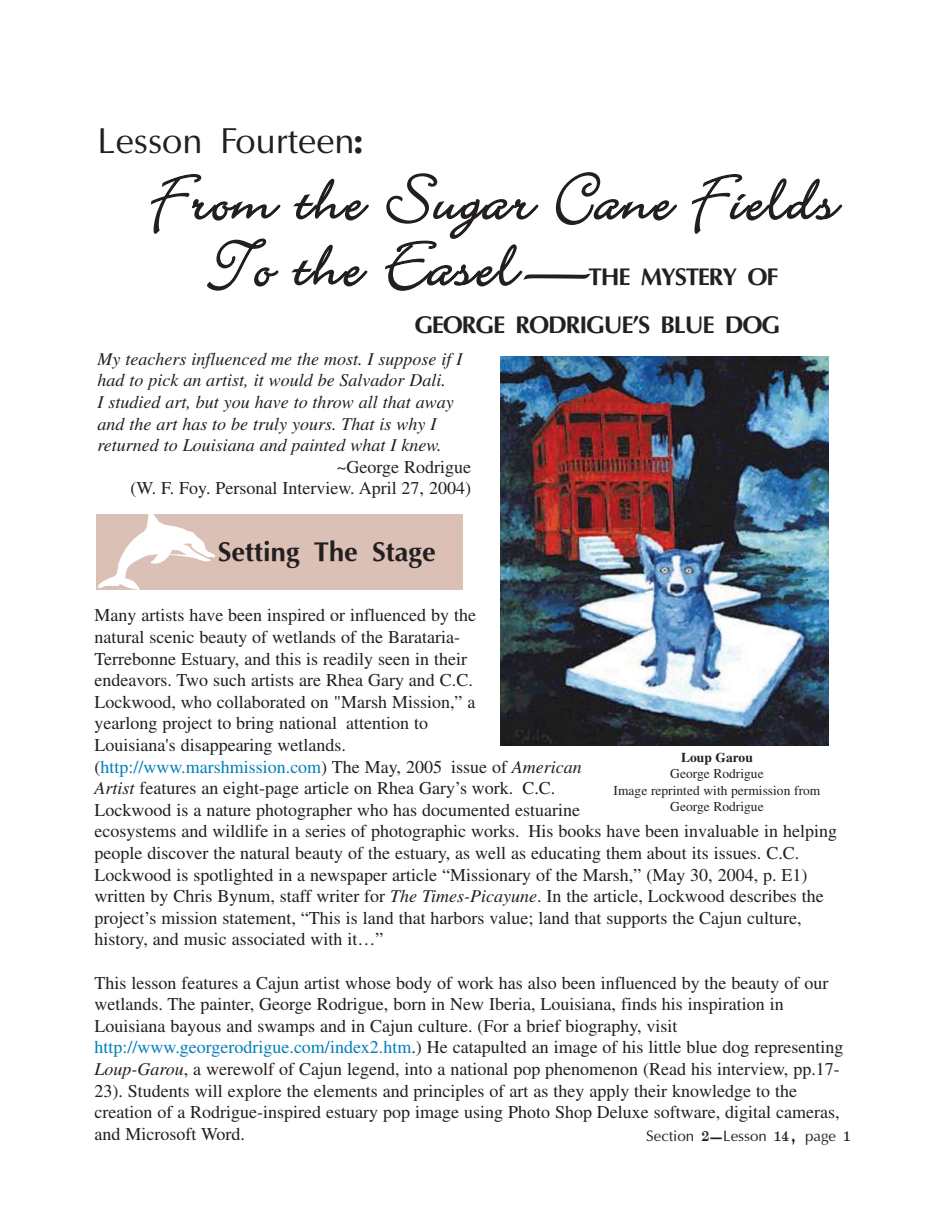
<style>
.page{position:relative;width:945px;height:1215px;background:#fff}
.page>*{position:absolute;margin:0;border:0;box-sizing:border-box;transform-origin:0 0}
.t1{font:72px/66px "Bickley Script Let Plain";letter-spacing:.035em;color:#231f20}
.t2{font:36px "Armenian Arti SSK";color:#231f20}
.t3{font:700 27px "Armenian Arti SSK";color:#231f20}
.t4{font:700 24px/48px "Armenian Arti SSK";letter-spacing:-.05em;color:#231f20;text-align:right}
.t5{font:18px/21.6px "Times";color:#231f20}
.t6{font:italic 18px/21.6px "Times";color:#231f20}
.t7{font:15px "Armenian Arti SSK";color:#231f20}
.t8{font:13.5px/16.2px "Times";color:#231f20;text-align:center}
.t9{font:700 13.5px "Times";color:#231f20}
.s1{color:#007fbb}
.s2{font-style:italic}
</style>
<div class="page">
<svg style="left:96px;top:515px;width:367px;height:75px;background:#ddc6bc"></svg>
<img style="left:500px;top:356px;width:329px;height:390px">
<h2 class="t2" style="left:98px;top:126px;width:273px">Lesson Fourteen:</h2>
<h1 class="t1" style="left:210px;top:160px;width:628px;text-indent:-59px">From the Sugar Cane Fields<br>To the Easel—</h1>
<h3 class="t4" style="left:414px;top:255px;width:368px">THE MYSTERY OF<br>GEORGE RODRIGUE’S BLUE DOG</h3>
<p class="t6" style="left:98px;top:350px;width:366px">My teachers influenced me the most. I suppose if I had to pick an artist, it would be Salvador Dali.<br>I studied art, but you have to throw all that away and the art has to be truly yours. That is why I returned to Louisiana and painted what I knew.</p>
<p class="t5" style="left:130px;top:458px;width:342px;text-align:right">~George Rodrigue<br>(W. F. Foy. Personal Interview. April 27, 2004)</p>
<h3 class="t3" style="left:218px;top:540px;width:219px">Setting The Stage</h3>
<p class="t5" style="left:94px;top:606px;width:744px">Many artists have been inspired or influenced by the<br>natural scenic beauty of wetlands of the Barataria-<br>Terrebonne Estuary, and this is readily seen in their<br>endeavors. Two such artists are Rhea Gary and C.C.<br>Lockwood, who collaborated on "Marsh Mission,” a<br>yearlong project to bring national attention to<br>Louisiana's disappearing wetlands.<br>(<span class="s1">http://www.marshmission.com</span>) The May, 2005 issue of <span class="s2">American<br>Artist</span> features an eight-page article on Rhea Gary’s work. C.C.<br>Lockwood is a nature photographer who has documented estuarine<br>ecosystems and wildlife in a series of photographic works. His books have been invaluable in helping people discover the natural beauty of the estuary, as well as educating them about its issues. C.C.<br>Lockwood is spotlighted in a newspaper article “Missionary of the Marsh,” (May 30, 2004, p. E1) written by Chris Bynum, staff writer for <span class="s2">The Times-Picayune</span>. In the article, Lockwood describes the project’s mission statement, “This is land that harbors value; land that supports the Cajun culture, history, and music associated with it…”</p>
<p class="t5" style="left:95px;top:973px;width:750px">This lesson features a Cajun artist whose body of work has also been influenced by the beauty of our wetlands. The painter, George Rodrigue, born in New Iberia, Louisiana, finds his inspiration in Louisiana bayous and swamps and in Cajun culture. (For a brief biography, visit <span class="s1">http://www.georgerodrigue.com/index2.htm</span>.) He catapulted an image of his little blue dog representing <span class="s2">Loup-Garou</span>, a werewolf of Cajun legend, into a national pop phenomenon (Read his interview, pp.17- 23). Students will explore the elements and principles of art as they apply their knowledge to the creation of a Rodrigue-inspired estuary pop image using Photo Shop Deluxe software, digital cameras, and Microsoft Word.</p>
<p class="t9" style="left:681px;top:750px;width:73px">Loup Garou</p>
<p class="t8" style="left:614px;top:767px;width:208px">George Rodrigue<br>Image reprinted with permission from<br>George Rodrigue</p>
<p class="t7" style="left:646px;top:1129px;width:206px">Section 2—Lesson 14, page 1</p>
</div>
